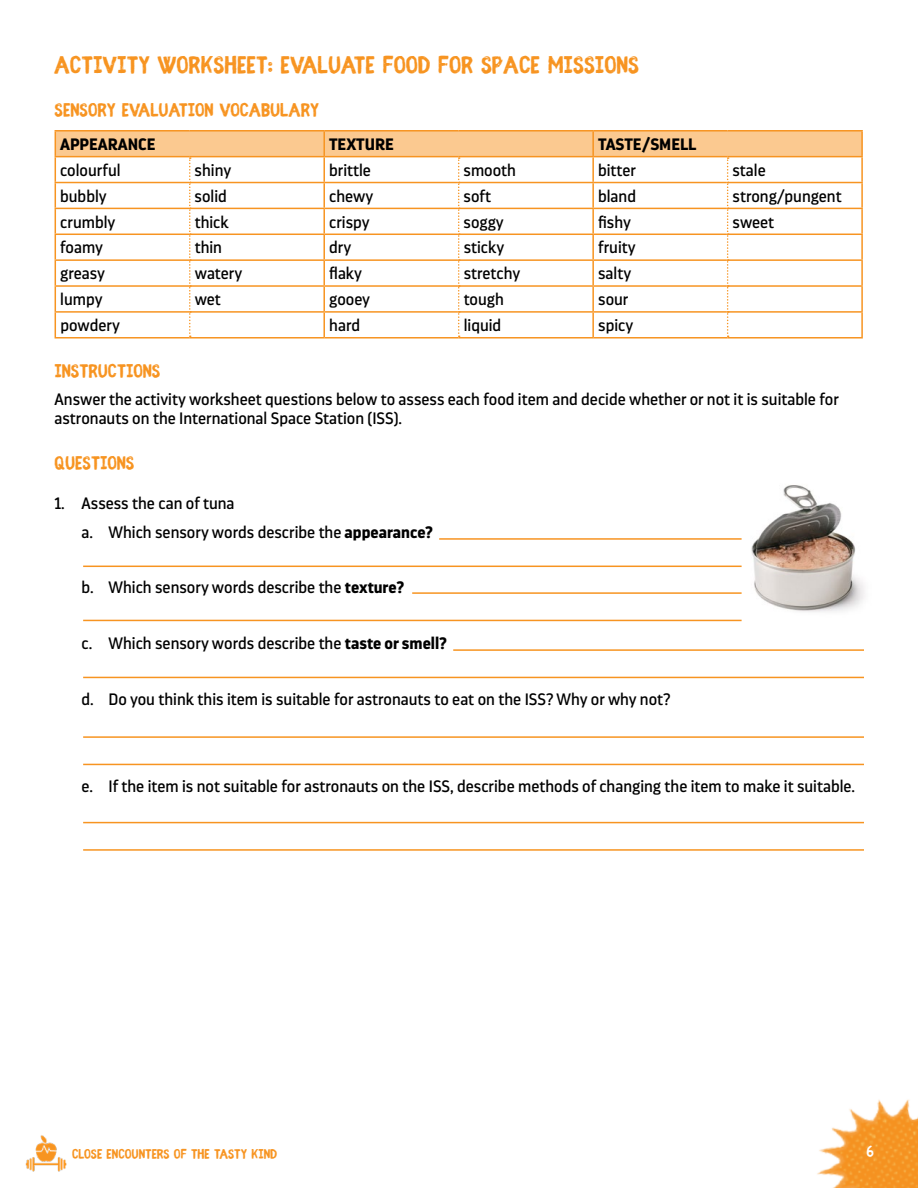
<style>
.page{position:relative;width:918px;height:1188px;background:#fff}
.page>*{position:absolute;margin:0;border:0;box-sizing:border-box;transform-origin:0 0}
.t1{font:700 27px "Fibre Vintage Full";color:#f79421}
.t2{font:700 21px "Fibre Vintage Full";color:#f79421}
.t3{font:16.5px/19.8px "Darwin Pro";color:#000}
.t4{font:700 16.5px "Darwin Pro";color:#000}
.t5{font:700 16.5px "Fibre Vintage Full";color:#fff}
.t6{font:700 15px "Fibre Vintage Full";color:#f79421}
.s1{font-weight:700}
</style>
<div class="page">
<img style="left:817px;top:1099px;width:101px;height:89px">
<img style="left:25px;top:1135px;width:42px;height:37px">
<hr style="left:861px;top:157px;width:2px;height:25px;background:#f79421">
<hr style="left:728px;top:182px;width:135px;height:1px;background:#f79421">
<hr style="left:861px;top:183px;width:2px;height:25px;background:#f79421">
<hr style="left:728px;top:208px;width:135px;height:1px;background:#f79421">
<hr style="left:861px;top:209px;width:2px;height:25px;background:#f79421">
<hr style="left:728px;top:234px;width:135px;height:1px;background:#f79421">
<hr style="left:861px;top:235px;width:2px;height:24px;background:#f79421">
<hr style="left:861px;top:261px;width:2px;height:24px;background:#f79421">
<hr style="left:728px;top:285px;width:135px;height:2px;background:#f79421">
<hr style="left:861px;top:287px;width:2px;height:24px;background:#f79421">
<hr style="left:728px;top:311px;width:135px;height:2px;background:#f79421">
<hr style="left:861px;top:313px;width:2px;height:24px;background:#f79421">
<hr style="left:55px;top:130px;width:135px;height:2px;background:#f79421">
<hr style="left:190px;top:130px;width:134px;height:2px;background:#f79421">
<hr style="left:324px;top:130px;width:135px;height:2px;background:#f79421">
<hr style="left:459px;top:130px;width:134px;height:2px;background:#f79421">
<hr style="left:593px;top:130px;width:135px;height:2px;background:#f79421">
<hr style="left:728px;top:130px;width:135px;height:2px;background:#f79421">
<hr style="left:861px;top:132px;width:2px;height:24px;background:#f79421">
<hr style="left:728px;top:156px;width:135px;height:1px;background:#f79421">
<hr style="left:728px;top:259px;width:135px;height:2px;background:#f79421">
<svg style="left:55px;top:131px;width:807px;height:206px"></svg>
<hr style="left:55px;top:337px;width:135px;height:2px;background:#f79421">
<hr style="left:190px;top:337px;width:134px;height:2px;background:#f79421">
<hr style="left:324px;top:337px;width:135px;height:2px;background:#f79421">
<hr style="left:459px;top:337px;width:134px;height:2px;background:#f79421">
<hr style="left:593px;top:337px;width:135px;height:2px;background:#f79421">
<hr style="left:728px;top:337px;width:135px;height:2px;background:#f79421">
<img style="left:705px;top:485px;width:160px;height:137px">
<hr style="left:439px;top:538px;width:303px;height:2px;background:#f79421">
<hr style="left:412px;top:592px;width:330px;height:2px;background:#f79421">
<hr style="left:83px;top:566px;width:659px;height:1px;background:#f79421">
<hr style="left:83px;top:620px;width:659px;height:1px;background:#f79421">
<hr style="left:453px;top:649px;width:411px;height:2px;background:#f79421">
<hr style="left:83px;top:677px;width:781px;height:1px;background:#f79421">
<hr style="left:83px;top:736px;width:781px;height:2px;background:#f79421">
<hr style="left:83px;top:764px;width:781px;height:1px;background:#f79421">
<hr style="left:83px;top:822px;width:781px;height:1px;background:#f79421">
<hr style="left:83px;top:849px;width:781px;height:2px;background:#f79421">
<h1 class="t1" style="left:54px;top:50px;width:587px">ACTIVITY WORKSHEET: EVALUATE FOOD FOR SPACE MISSIONS</h1>
<p class="t2" style="left:55px;top:98px;width:266px">SENSORY EVALUATION VOCABULARY</p>
<p class="t4" style="left:60px;top:133px;width:97px">APPEARANCE</p>
<p class="t4" style="left:329px;top:133px;width:66px">TEXTURE</p>
<p class="t4" style="left:598px;top:133px;width:100px">TASTE/SMELL</p>
<p class="t3" style="left:60px;top:160px;width:62px">colourful</p>
<p class="t3" style="left:195px;top:160px;width:38px">shiny</p>
<p class="t3" style="left:329px;top:160px;width:43px">brittle</p>
<p class="t3" style="left:464px;top:160px;width:54px">smooth</p>
<p class="t3" style="left:598px;top:160px;width:40px">bitter</p>
<p class="t3" style="left:733px;top:160px;width:35px">stale</p>
<p class="t3" style="left:60px;top:186px;width:48px">bubbly</p>
<p class="t3" style="left:195px;top:186px;width:34px">solid</p>
<p class="t3" style="left:329px;top:186px;width:46px">chewy</p>
<p class="t3" style="left:464px;top:186px;width:29px">soft</p>
<p class="t3" style="left:598px;top:186px;width:39px">bland</p>
<p class="t3" style="left:733px;top:186px;width:111px">strong/pungent</p>
<p class="t3" style="left:60px;top:211px;width:57px">crumbly</p>
<p class="t3" style="left:195px;top:211px;width:36px">thick</p>
<p class="t3" style="left:329px;top:211px;width:42px">crispy</p>
<p class="t3" style="left:464px;top:211px;width:42px">soggy</p>
<p class="t3" style="left:598px;top:211px;width:34px">fishy</p>
<p class="t3" style="left:733px;top:211px;width:43px">sweet</p>
<p class="t3" style="left:60px;top:237px;width:44px">foamy</p>
<p class="t3" style="left:195px;top:237px;width:29px">thin</p>
<p class="t3" style="left:329px;top:237px;width:24px">dry</p>
<p class="t3" style="left:464px;top:237px;width:42px">sticky</p>
<p class="t3" style="left:598px;top:237px;width:39px">fruity</p>
<p class="t3" style="left:60px;top:263px;width:46px">greasy</p>
<p class="t3" style="left:195px;top:263px;width:49px">watery</p>
<p class="t3" style="left:329px;top:263px;width:34px">flaky</p>
<p class="t3" style="left:464px;top:263px;width:58px">stretchy</p>
<p class="t3" style="left:598px;top:263px;width:35px">salty</p>
<p class="t3" style="left:60px;top:289px;width:44px">lumpy</p>
<p class="t3" style="left:195px;top:289px;width:28px">wet</p>
<p class="t3" style="left:329px;top:289px;width:42px">gooey</p>
<p class="t3" style="left:464px;top:289px;width:42px">tough</p>
<p class="t3" style="left:598px;top:289px;width:32px">sour</p>
<p class="t3" style="left:60px;top:315px;width:61px">powdery</p>
<p class="t3" style="left:329px;top:315px;width:32px">hard</p>
<p class="t3" style="left:464px;top:315px;width:39px">liquid</p>
<p class="t3" style="left:598px;top:315px;width:37px">spicy</p>
<p class="t2" style="left:55px;top:359px;width:107px">INSTRUCTIONS</p>
<p class="t3" style="left:55px;top:388px;width:786px">Answer the activity worksheet questions below to assess each food item and decide whether or not it is suitable for astronauts on the International Space Station (ISS).</p>
<p class="t2" style="left:55px;top:451px;width:81px">QUESTIONS</p>
<p class="t3" style="left:82px;top:489px;width:353px;line-height:28.7px;text-indent:-27px">1. Assess the can of tuna<br>a. Which sensory words describe the <span class="s1">appearance?</span></p>
<p class="t3" style="left:82px;top:577px;width:324px">b. Which sensory words describe the <span class="s1">texture?</span></p>
<p class="t3" style="left:82px;top:633px;width:367px">c. Which sensory words describe the <span class="s1">taste or smell?</span></p>
<p class="t3" style="left:82px;top:689px;width:591px">d. Do you think this item is suitable for astronauts to eat on the ISS? Why or why not?</p>
<p class="t3" style="left:82px;top:776px;width:775px">e. If the item is not suitable for astronauts on the ISS, describe methods of changing the item to make it suitable.</p>
<p class="t6" style="left:72px;top:1145px;width:207px">CLOSE ENCOUNTERS OF THE TASTY KIND</p>
<p class="t5" style="left:867px;top:1142px;width:9px">6</p>
</div>
